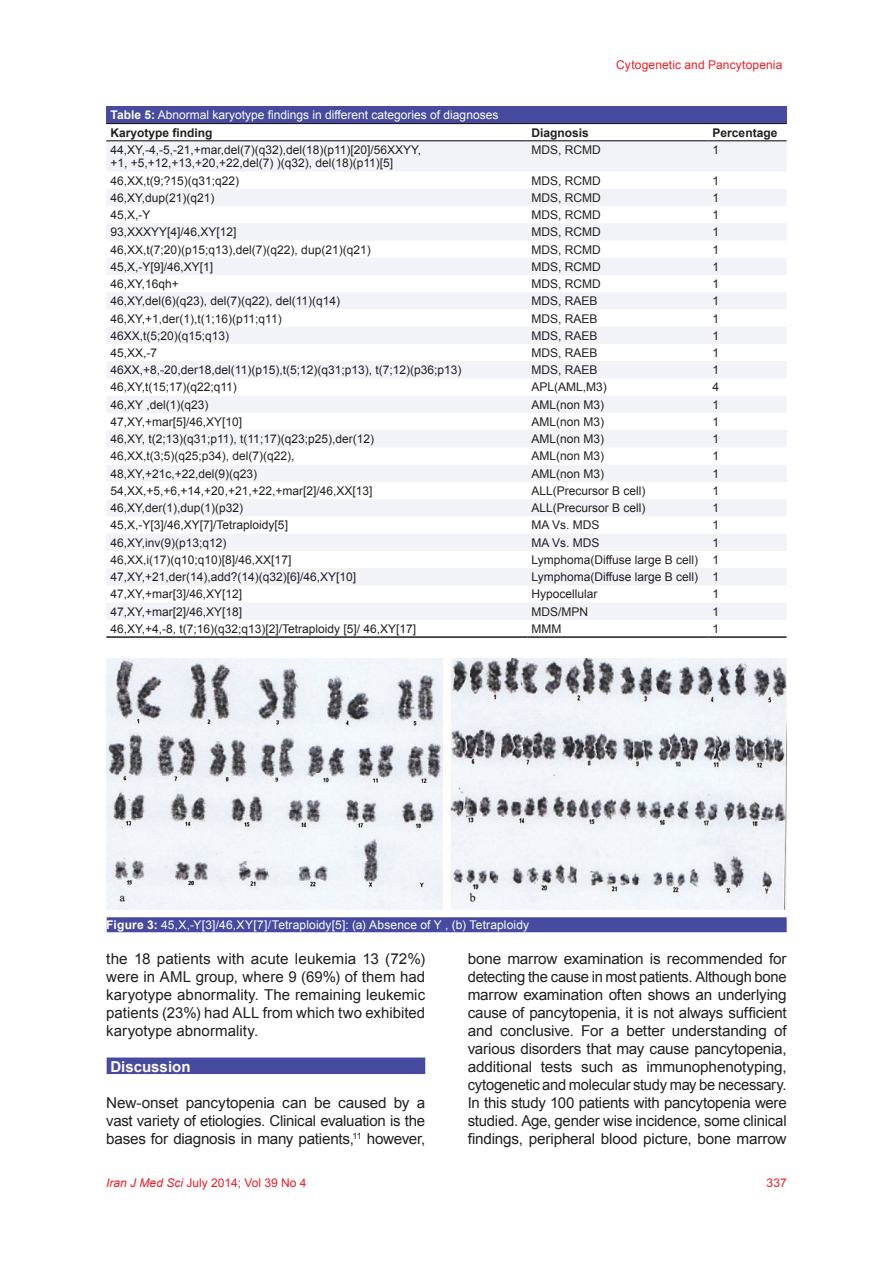
<style>
.page{position:relative;width:893px;height:1263px;background:#fff}
.page>*{position:absolute;margin:0;border:0;box-sizing:border-box;transform-origin:0 0}
.t1{font:15px/18px "Arial";letter-spacing:-.015em;color:#231f20;text-align:justify}
.t2{font:700 15px "Arial";color:#fff}
.t3{font:12px/13.5px "Arial";color:#231f20}
.t4{font:12px/17.2px "Arial";color:#fff}
.t5{font:12px "Arial";letter-spacing:.01em;color:#ee1d23}
.t6{font:700 12px "Arial";color:#231f20}
.s1{font-weight:700}
.s2{font-weight:700;color:#231f20}
.s3{font-style:italic}
</style>
<div class="page">
<div style="left:107px;top:1057px;width:318px;height:17px;background:#474b9f"></div>
<div style="left:106px;top:106px;width:681px;height:18px;background:#474b9f"></div>
<svg style="left:106px;top:141px;width:681px;height:479px;fill:#f2f3f9"></svg>
<hr style="left:106px;top:123px;width:421px;height:1px;background:#201c1d">
<hr style="left:527px;top:123px;width:181px;height:1px;background:#201c1d">
<hr style="left:708px;top:123px;width:79px;height:1px;background:#201c1d">
<hr style="left:106px;top:140px;width:421px;height:1px;background:#201c1d">
<hr style="left:527px;top:140px;width:181px;height:1px;background:#201c1d">
<hr style="left:708px;top:140px;width:79px;height:1px;background:#201c1d">
<hr style="left:106px;top:636px;width:421px;height:2px;background:#201c1d">
<hr style="left:527px;top:636px;width:181px;height:2px;background:#201c1d">
<hr style="left:708px;top:636px;width:79px;height:2px;background:#201c1d">
<div style="left:107px;top:917px;width:680px;height:15px;background:#474b9f"></div>
<img style="left:106px;top:658px;width:681px;height:252px">
<p class="t4" style="left:111px;top:107px;width:389px"><span class="s1">Table 5:</span> Abnormal karyotype findings in different categories of diagnoses<br><span class="s2">Karyotype finding</span></p>
<p class="t5" style="left:616px;top:57px;width:168px">Cytogenetic and Pancytopenia</p>
<p class="t6" style="left:531px;top:124px;width:59px">Diagnosis</p>
<p class="t6" style="left:713px;top:124px;width:66px">Percentage</p>
<p class="t3" style="left:111px;top:143px;width:312px">44,XY,-4,-5,-21,+mar,del(7)(q32),del(18)(p11)[20]/56XXYY, +1, +5,+12,+13,+20,+22,del(7) )(q32), del(18)(p11)[5]</p>
<p class="t3" style="left:531px;top:143px;width:71px">MDS, RCMD</p>
<p class="t3" style="left:713px;top:143px;width:8px">1</p>
<p class="t3" style="left:111px;top:174px;width:130px">46,XX,t(9;?15)(q31;q22)</p>
<p class="t3" style="left:531px;top:174px;width:71px">MDS, RCMD</p>
<p class="t3" style="left:713px;top:174px;width:8px">1</p>
<p class="t3" style="left:111px;top:191px;width:105px">46,XY,dup(21)(q21)</p>
<p class="t3" style="left:531px;top:191px;width:71px">MDS, RCMD</p>
<p class="t3" style="left:713px;top:191px;width:8px">1</p>
<p class="t3" style="left:111px;top:208px;width:42px">45,X,-Y</p>
<p class="t3" style="left:531px;top:208px;width:71px">MDS, RCMD</p>
<p class="t3" style="left:713px;top:208px;width:8px">1</p>
<p class="t3" style="left:111px;top:225px;width:128px">93,XXXYY[4]/46,XY[12]</p>
<p class="t3" style="left:531px;top:225px;width:71px">MDS, RCMD</p>
<p class="t3" style="left:713px;top:225px;width:8px">1</p>
<p class="t3" style="left:111px;top:243px;width:262px">46,XX,t(7;20)(p15;q13),del(7)(q22), dup(21)(q21)</p>
<p class="t3" style="left:531px;top:243px;width:71px">MDS, RCMD</p>
<p class="t3" style="left:713px;top:243px;width:8px">1</p>
<p class="t3" style="left:111px;top:260px;width:104px">45,X,-Y[9]/46,XY[1]</p>
<p class="t3" style="left:531px;top:260px;width:71px">MDS, RCMD</p>
<p class="t3" style="left:713px;top:260px;width:8px">1</p>
<p class="t3" style="left:111px;top:277px;width:70px">46,XY,16qh+</p>
<p class="t3" style="left:531px;top:277px;width:71px">MDS, RCMD</p>
<p class="t3" style="left:713px;top:277px;width:8px">1</p>
<p class="t3" style="left:111px;top:294px;width:231px">46,XY,del(6)(q23), del(7)(q22), del(11)(q14)</p>
<p class="t3" style="left:531px;top:294px;width:68px">MDS, RAEB</p>
<p class="t3" style="left:713px;top:294px;width:8px">1</p>
<p class="t3" style="left:111px;top:312px;width:173px">46,XY,+1,der(1),t(1;16)(p11;q11)</p>
<p class="t3" style="left:531px;top:312px;width:68px">MDS, RAEB</p>
<p class="t3" style="left:713px;top:312px;width:8px">1</p>
<p class="t3" style="left:111px;top:329px;width:120px">46XX,t(5;20)(q15;q13)</p>
<p class="t3" style="left:531px;top:329px;width:68px">MDS, RAEB</p>
<p class="t3" style="left:713px;top:329px;width:8px">1</p>
<p class="t3" style="left:111px;top:346px;width:48px">45,XX,-7</p>
<p class="t3" style="left:531px;top:346px;width:68px">MDS, RAEB</p>
<p class="t3" style="left:713px;top:346px;width:8px">1</p>
<p class="t3" style="left:111px;top:363px;width:352px">46XX,+8,-20,der18,del(11)(p15),t(5;12)(q31;p13), t(7;12)(p36;p13)</p>
<p class="t3" style="left:531px;top:363px;width:68px">MDS, RAEB</p>
<p class="t3" style="left:713px;top:363px;width:8px">1</p>
<p class="t3" style="left:111px;top:381px;width:128px">46,XY,t(15;17)(q22;q11)</p>
<p class="t3" style="left:531px;top:381px;width:77px">APL(AML,M3)</p>
<p class="t3" style="left:713px;top:381px;width:8px">4</p>
<p class="t3" style="left:111px;top:398px;width:99px">46,XY ,del(1)(q23)</p>
<p class="t3" style="left:531px;top:398px;width:74px">AML(non M3)</p>
<p class="t3" style="left:713px;top:398px;width:8px">1</p>
<p class="t3" style="left:111px;top:415px;width:133px">47,XY,+mar[5]/46,XY[10]</p>
<p class="t3" style="left:531px;top:415px;width:74px">AML(non M3)</p>
<p class="t3" style="left:713px;top:415px;width:8px">1</p>
<p class="t3" style="left:111px;top:432px;width:265px">46,XY, t(2;13)(q31;p11), t(11;17)(q23;p25),der(12)</p>
<p class="t3" style="left:531px;top:432px;width:74px">AML(non M3)</p>
<p class="t3" style="left:713px;top:432px;width:8px">1</p>
<p class="t3" style="left:111px;top:450px;width:186px">46,XX,t(3;5)(q25;p34), del(7)(q22),</p>
<p class="t3" style="left:531px;top:450px;width:74px">AML(non M3)</p>
<p class="t3" style="left:713px;top:450px;width:8px">1</p>
<p class="t3" style="left:111px;top:467px;width:148px">48,XY,+21c,+22,del(9)(q23)</p>
<p class="t3" style="left:531px;top:467px;width:74px">AML(non M3)</p>
<p class="t3" style="left:713px;top:467px;width:8px">1</p>
<p class="t3" style="left:111px;top:484px;width:263px">54,XX,+5,+6,+14,+20,+21,+22,+mar[2]/46,XX[13]</p>
<p class="t3" style="left:531px;top:484px;width:116px">ALL(Precursor B cell)</p>
<p class="t3" style="left:713px;top:484px;width:8px">1</p>
<p class="t3" style="left:111px;top:501px;width:134px">46,XY,der(1),dup(1)(p32)</p>
<p class="t3" style="left:531px;top:501px;width:116px">ALL(Precursor B cell)</p>
<p class="t3" style="left:713px;top:501px;width:8px">1</p>
<p class="t3" style="left:111px;top:519px;width:179px">45,X,-Y[3]/46,XY[7]/Tetraploidy[5]</p>
<p class="t3" style="left:531px;top:519px;width:70px">MA Vs. MDS</p>
<p class="t3" style="left:713px;top:519px;width:8px">1</p>
<p class="t3" style="left:111px;top:536px;width:117px">46,XY,inv(9)(p13;q12)</p>
<p class="t3" style="left:531px;top:536px;width:70px">MA Vs. MDS</p>
<p class="t3" style="left:713px;top:536px;width:8px">1</p>
<p class="t3" style="left:111px;top:553px;width:182px">46,XX,i(17)(q10;q10)[8]/46,XX[17]</p>
<p class="t3" style="left:531px;top:553px;width:189px">Lymphoma(Diffuse large B cell) 1</p>
<p class="t3" style="left:111px;top:570px;width:247px">47,XY,+21,der(14),add?(14)(q32)[6]/46,XY[10]</p>
<p class="t3" style="left:531px;top:570px;width:189px">Lymphoma(Diffuse large B cell) 1</p>
<p class="t3" style="left:111px;top:588px;width:133px">47,XY,+mar[3]/46,XY[12]</p>
<p class="t3" style="left:531px;top:588px;width:68px">Hypocellular</p>
<p class="t3" style="left:713px;top:588px;width:8px">1</p>
<p class="t3" style="left:111px;top:605px;width:133px">47,XY,+mar[2]/46,XY[18]</p>
<p class="t3" style="left:531px;top:605px;width:58px">MDS/MPN</p>
<p class="t3" style="left:713px;top:605px;width:8px">1</p>
<p class="t3" style="left:111px;top:622px;width:307px">46,XY,+4,-8, t(7;16)(q32;q13)[2]/Tetraploidy [5]/ 46,XY[17]</p>
<p class="t3" style="left:531px;top:622px;width:31px">MMM</p>
<p class="t3" style="left:713px;top:622px;width:8px">1</p>
<p class="t4" style="left:106px;top:916px;width:424px"><span class="s1">Figure 3:</span> 45,X,-Y[3]/46,XY[7]/Tetraploidy[5]: (a) Absence of Y , (b) Tetraploidy</p>
<p class="t1" style="left:106px;top:950px;width:320px">the 18 patients with acute leukemia 13 (72%) were in AML group, where 9 (69%) of them had karyotype abnormality. The remaining leukemic patients (23%) had ALL from which two exhibited karyotype abnormality.</p>
<p class="t2" style="left:110px;top:1056px;width:82px">Discussion</p>
<p class="t1" style="left:106px;top:1094px;width:320px">New-onset pancytopenia can be caused by a vast variety of etiologies. Clinical evaluation is the bases for diagnosis in many patients,<sup>11</sup> however,</p>
<p class="t5" style="left:106px;top:1175px;width:202px"><span class="s3">Iran J Med Sci</span> July 2014; Vol 39 No 4</p>
<p class="t1" style="left:468px;top:950px;width:320px">bone marrow examination is recommended for detecting the cause in most patients. Although bone marrow examination often shows an underlying cause of pancytopenia, it is not always sufficient and conclusive. For a better understanding of various disorders that may cause pancytopenia, additional tests such as immunophenotyping, cytogenetic and molecular study may be necessary.<br>In this study 100 patients with pancytopenia were studied. Age, gender wise incidence, some clinical findings, peripheral blood picture, bone marrow</p>
<p class="t5" style="left:767px;top:1175px;width:22px">337</p>
</div>
